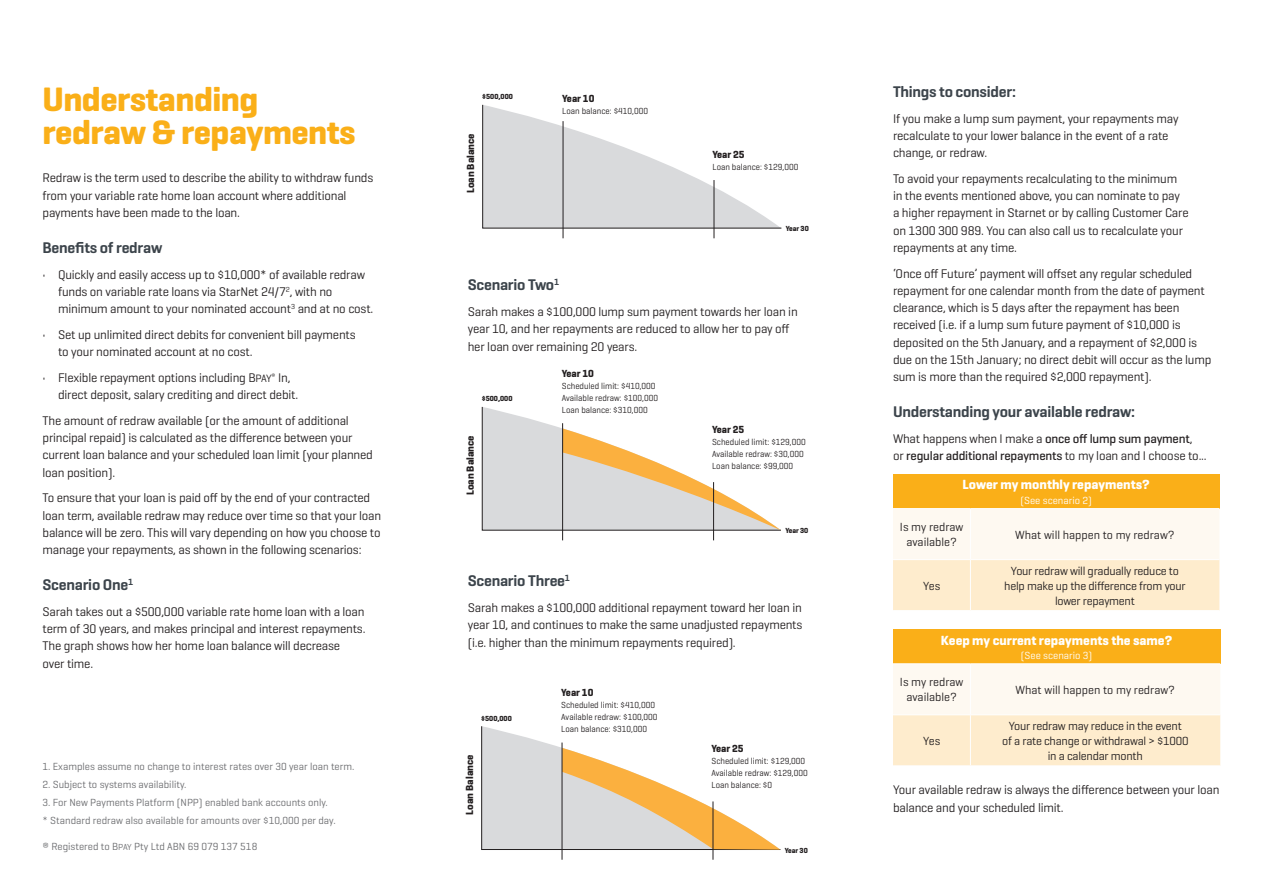
<style>
.page{position:relative;width:1263px;height:893px;background:#fff}
.page>*{position:absolute;margin:0;border:0;box-sizing:border-box;transform-origin:0 0}
.t1{font:700 34.5px/33px "Geogrotesque";letter-spacing:-.015em;color:#faaf18}
.t2{font:600 15.75px "Geogrotesque";letter-spacing:-.015em;color:#3c444b}
.t3{font:700 13.5px "Geogrotesque";color:#fff}
.t4{font:12.75px/17.2px "Geogrotesque";letter-spacing:-.015em;color:#231f20}
.t5{font:500 12.75px/17.2px "Geogrotesque";letter-spacing:-.015em;color:#231f20}
.t6{font:12px/15px "Geogrotesque";letter-spacing:-.02em;color:#231f20;text-align:center}
.t7{font:12px/15px "Geogrotesque";color:#231f20;text-align:center}
.t8{font:10.5px/18px "Geogrotesque";color:#6c6d70}
.t9{font:700 10.5px "Geogrotesque";color:#231f20;scale:.96 1}
.t10{font:700 10.5px "Geogrotesque";color:#231f20}
.t11{font:10.5px "Geogrotesque";color:#fff}
.t12{font:9px/12px "Geogrotesque";color:#231f20;scale:.96 1}
.t13{font:700 7.5px "Geogrotesque";color:#231f20;scale:.96 1}
.s1{font-size:10.8px}
.s2{font-size:8.85px}
.s3{font-weight:400}
</style>
<div class="page">
<div style="left:893px;top:475px;width:326px;height:34px;background:#faaf18"></div>
<svg style="left:893px;top:509px;width:326px;height:101px"></svg>
<hr style="left:970px;top:509px;width:1px;height:50px;background:#fff">
<hr style="left:970px;top:560px;width:1px;height:50px;background:#fff">
<hr style="left:893px;top:508px;width:77px;height:1px;background:#fff">
<hr style="left:970px;top:508px;width:249px;height:1px;background:#fff">
<hr style="left:893px;top:559px;width:77px;height:1px;background:#fff">
<hr style="left:970px;top:559px;width:249px;height:1px;background:#fff">
<div style="left:893px;top:630px;width:327px;height:34px;background:#faaf18"></div>
<svg style="left:893px;top:665px;width:327px;height:100px"></svg>
<hr style="left:970px;top:664px;width:1px;height:50px;background:#fff">
<hr style="left:970px;top:715px;width:1px;height:50px;background:#fff">
<hr style="left:893px;top:663px;width:77px;height:1px;background:#fff">
<hr style="left:970px;top:663px;width:250px;height:1px;background:#fff">
<hr style="left:893px;top:714px;width:77px;height:1px;background:#fff">
<hr style="left:970px;top:714px;width:250px;height:1px;background:#fff">
<svg style="left:482px;top:104px;width:300px;height:125px"></svg>
<hr style="left:563px;top:121px;width:1px;height:117px;background:#231f20">
<hr style="left:714px;top:180px;width:1px;height:58px;background:#231f20">
<svg style="left:481px;top:406px;width:300px;height:125px"></svg>
<hr style="left:562px;top:423px;width:1px;height:117px;background:#231f20">
<hr style="left:713px;top:482px;width:1px;height:58px;background:#231f20">
<svg style="left:481px;top:726px;width:300px;height:124px"></svg>
<hr style="left:562px;top:742px;width:1px;height:118px;background:#231f20">
<hr style="left:713px;top:801px;width:1px;height:59px;background:#231f20">
<h1 class="t1" style="left:43px;top:83px;width:315px">Understanding redraw &amp; repayments</h1>
<p class="t4" style="left:43px;top:169px;width:332px">Redraw is the term used to describe the ability to withdraw funds from your variable rate home loan account where additional payments have been made to the loan.</p>
<p class="t2" style="left:43px;top:238px;width:121px">Benefits of redraw</p>
<p class="t4" style="left:58px;top:265px;width:317px;text-indent:-16px">• Quickly and easily access up to $10,000* of available redraw funds on variable rate loans via StarNet 24/7<sup>2</sup>, with no minimum amount to your nominated account<sup>3</sup> and at no cost.</p>
<p class="t4" style="left:58px;top:325px;width:299px;text-indent:-16px">• Set up unlimited direct debits for convenient bill payments to your nominated account at no cost.</p>
<p class="t4" style="left:58px;top:368px;width:242px;text-indent:-16px">• Flexible repayment options including B<span class="s1">PAY</span><sup>®</sup> In, direct deposit, salary crediting and direct debit.</p>
<p class="t4" style="left:43px;top:412px;width:332px">The amount of redraw available (or the amount of additional principal repaid) is calculated as the difference between your current loan balance and your scheduled loan limit (your planned loan position).</p>
<p class="t4" style="left:43px;top:489px;width:340px">To ensure that your loan is paid off by the end of your contracted loan term, available redraw may reduce over time so that your loan balance will be zero. This will vary depending on how you choose to manage your repayments, as shown in the following scenarios:</p>
<p class="t2" style="left:43px;top:575px;width:92px">Scenario One<sup>1</sup></p>
<p class="t4" style="left:43px;top:602px;width:324px">Sarah takes out a $500,000 variable rate home loan with a loan term of 30 years, and makes principal and interest repayments.<br>The graph shows how her home loan balance will decrease<br>over time.</p>
<p class="t8" style="left:43px;top:757px;width:313px">1. Examples assume no change to interest rates over 30 year loan term.</p>
<p class="t8" style="left:43px;top:775px;width:146px">2. Subject to systems availability.</p>
<p class="t8" style="left:43px;top:793px;width:295px">3. For New Payments Platform (NPP) enabled bank accounts only. * Standard redraw also available for amounts over $10,000 per day.</p>
<p class="t8" style="left:43px;top:838px;width:216px">® Registered to B<span class="s2">PAY</span> Pty Ltd ABN 69 079 137 518</p>
<p class="t10" style="left:464px;top:193px;width:62px;rotate:-90deg">Loan Balance</p>
<p class="t13" style="left:482px;top:92px;width:33px">$500,000</p>
<p class="t9" style="left:562px;top:92px;width:35px">Year 10</p>
<p class="t12" style="left:562px;top:105px;width:91px">Loan balance: $410,000</p>
<p class="t9" style="left:712px;top:148px;width:35px">Year 25</p>
<p class="t12" style="left:712px;top:161px;width:91px">Loan balance: $129,000</p>
<p class="t13" style="left:786px;top:224px;width:25px">Year 30</p>
<p class="t2" style="left:468px;top:275px;width:93px">Scenario Two<sup>1</sup></p>
<p class="t4" style="left:468px;top:303px;width:331px">Sarah makes a $100,000 lump sum payment towards her loan in year 10, and her repayments are reduced to allow her to pay off her loan over remaining 20 years.</p>
<p class="t13" style="left:482px;top:394px;width:33px">$500,000</p>
<p class="t10" style="left:464px;top:495px;width:62px;rotate:-90deg">Loan Balance</p>
<p class="t9" style="left:562px;top:367px;width:35px">Year 10</p>
<p class="t12" style="left:562px;top:380px;width:102px">Scheduled limit: $410,000<br>Available redraw: $100,000<br>Loan balance: $310,000</p>
<p class="t9" style="left:712px;top:422px;width:35px">Year 25</p>
<p class="t12" style="left:712px;top:435px;width:99px">Scheduled limit: $129,000<br>Available redraw: $30,000<br>Loan balance: $99,000</p>
<p class="t13" style="left:785px;top:526px;width:25px">Year 30</p>
<p class="t2" style="left:468px;top:571px;width:104px">Scenario Three<sup>1</sup></p>
<p class="t4" style="left:468px;top:599px;width:336px;text-align:justify">Sarah makes a $100,000 additional repayment toward her loan in year 10, and continues to make the same unadjusted repayments (i.e. higher than the minimum repayments required).</p>
<p class="t13" style="left:481px;top:713px;width:33px">$500,000</p>
<p class="t10" style="left:463px;top:815px;width:62px;rotate:-90deg">Loan Balance</p>
<p class="t9" style="left:561px;top:686px;width:35px">Year 10</p>
<p class="t12" style="left:561px;top:699px;width:102px">Scheduled limit: $410,000<br>Available redraw: $100,000<br>Loan balance: $310,000</p>
<p class="t9" style="left:711px;top:742px;width:35px">Year 25</p>
<p class="t12" style="left:711px;top:755px;width:102px">Scheduled limit: $129,000<br>Available redraw: $129,000<br>Loan balance: $0</p>
<p class="t13" style="left:785px;top:845px;width:25px">Year 30</p>
<p class="t2" style="left:893px;top:82px;width:124px">Things to consider:</p>
<p class="t4" style="left:893px;top:109px;width:287px">If you make a lump sum payment, your repayments may recalculate to your lower balance in the event of a rate change, or redraw.</p>
<p class="t4" style="left:893px;top:170px;width:297px">To avoid your repayments recalculating to the minimum in the events mentioned above, you can nominate to pay a higher repayment in Starnet or by calling Customer Care on 1300 300 989. You can also call us to recalculate your repayments at any time.</p>
<p class="t4" style="left:893px;top:264px;width:320px">‘Once off Future’ payment will offset any regular scheduled repayment for one calendar month from the date of payment clearance, which is 5 days after the repayment has been received (i.e. if a lump sum future payment of $10,000 is deposited on the 5th January, and a repayment of $2,000 is due on the 15th January; no direct debit will occur as the lump sum is more than the required $2,000 repayment).</p>
<p class="t2" style="left:893px;top:402px;width:244px">Understanding your available redraw:</p>
<p class="t5" style="left:893px;top:430px;width:315px"><span class="s3">What happens when I make a</span> once off lump sum payment<span class="s3">,<br>or</span> regular additional repayments <span class="s3">to my loan and I choose to...</span></p>
<p class="t3" style="left:963px;top:476px;width:189px">Lower my monthly repayments?</p>
<p class="t11" style="left:1020px;top:494px;width:73px">(See scenario 2)</p>
<p class="t7" style="left:900px;top:519px;width:65px">Is my redraw available?</p>
<p class="t7" style="left:1015px;top:527px;width:161px">What will happen to my redraw?</p>
<p class="t6" style="left:923px;top:578px;width:19px">Yes</p>
<p class="t6" style="left:1004px;top:563px;width:183px">Your redraw will gradually reduce to help make up the difference from your lower repayment</p>
<p class="t3" style="left:941px;top:632px;width:233px">Keep my current repayments the same?</p>
<p class="t11" style="left:1021px;top:649px;width:73px">(See scenario 3)</p>
<p class="t7" style="left:900px;top:674px;width:65px">Is my redraw available?</p>
<p class="t7" style="left:1015px;top:682px;width:161px">What will happen to my redraw?</p>
<p class="t6" style="left:923px;top:733px;width:19px">Yes</p>
<p class="t6" style="left:1002px;top:718px;width:188px">Your redraw may reduce in the event<br>of a rate change or withdrawal &gt; $1000 in a calendar month</p>
<p class="t4" style="left:893px;top:781px;width:328px">Your available redraw is always the difference between your loan balance and your scheduled limit.</p>
</div>
